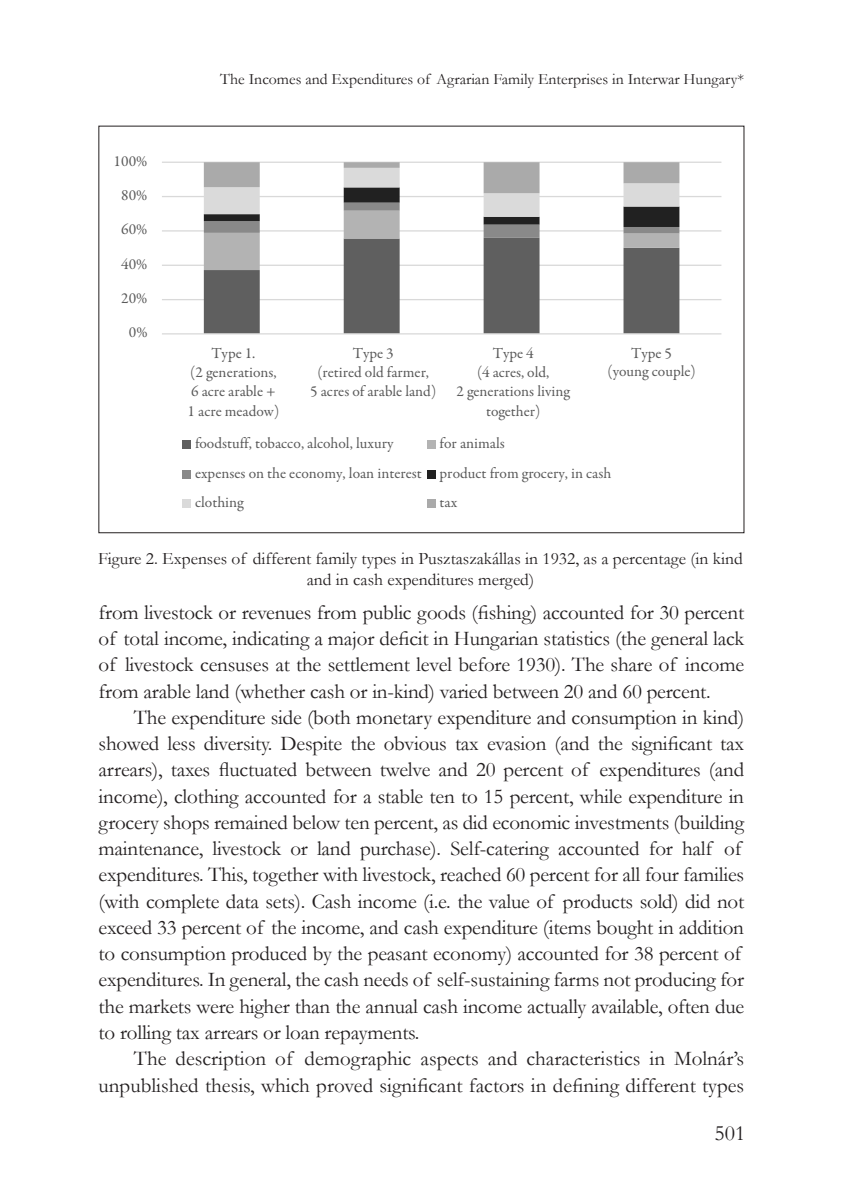
<style>
.page{position:relative;width:851px;height:1200px;background:#fff}
.page>*{position:absolute;margin:0;border:0;box-sizing:border-box;transform-origin:0 0}
.t1{font:21.88px "Garamond";color:#231f20}
.t2{font:21px/26.2px "Garamond";letter-spacing:-.01em;color:#231f20;text-align:justify}
.Képaláírás{font:17.5px/21px "Garamond";color:#231f20;text-align:center}
.t3{font:15.75px "Garamond";color:#231f20}
.t4{font:15.4px/19.4px "Garamond Premr Pro";color:#595959;text-align:center}
</style>
<div class="page">
<hr style="left:162px;top:299px;width:559px;height:1px;background:#d9d9d9">
<hr style="left:162px;top:264px;width:559px;height:2px;background:#d9d9d9">
<hr style="left:162px;top:230px;width:559px;height:1px;background:#d9d9d9">
<hr style="left:162px;top:196px;width:559px;height:1px;background:#d9d9d9">
<hr style="left:162px;top:161px;width:559px;height:2px;background:#d9d9d9">
<svg style="left:204px;top:270px;width:475px;height:63px"></svg>
<svg style="left:204px;top:162px;width:475px;height:108px"></svg>
<hr style="left:162px;top:333px;width:559px;height:1px;background:#d9d9d9">
<div style="left:182px;top:440px;width:9px;height:9px;background:#5f5f5f"></div>
<div style="left:427px;top:440px;width:8px;height:9px;background:#b3b3b3"></div>
<div style="left:182px;top:470px;width:9px;height:8px;background:#898989"></div>
<div style="left:427px;top:470px;width:8px;height:8px;background:#212121"></div>
<div style="left:182px;top:499px;width:9px;height:9px;background:#dadada"></div>
<div style="left:427px;top:499px;width:8px;height:9px;background:#aaa"></div>
<p class="t4" style="left:114px;top:151px;width:35px">100%</p>
<p class="t4" style="left:121px;top:186px;width:28px">80%</p>
<p class="t4" style="left:121px;top:220px;width:28px">60%</p>
<p class="t4" style="left:121px;top:254px;width:28px">40%</p>
<p class="t4" style="left:121px;top:289px;width:28px">20%</p>
<p class="t4" style="left:129px;top:323px;width:20px">0%</p>
<p class="t3" style="left:220px;top:69px;width:525px">The Incomes and Expenditures of Agrarian Family Enterprises in Interwar Hungary*</p>
<p class="t4" style="left:187px;top:343px;width:93px">Type 1.<br>(2 generations,<br>6 acre arable +<br>1 acre meadow)</p>
<p class="t4" style="left:310px;top:343px;width:127px">Type 3<br>(retired old farmer,<br>5 acres of arable land)</p>
<p class="t4" style="left:456px;top:343px;width:115px">Type 4<br>(4 acres, old,<br>2 generations living together)</p>
<p class="t4" style="left:607px;top:344px;width:90px;line-height:18.6px">Type 5<br>(young couple)</p>
<p class="t4" style="left:195px;top:434px;width:200px">foodstuff, tobacco, alcohol, luxury</p>
<p class="t4" style="left:195px;top:429px;width:417px;line-height:29.6px;text-align:left;text-indent:244px">for animals<br>expenses on the economy, loan interest product from grocery, in cash clothing</p>
<p class="t4" style="left:439px;top:493px;width:19px">tax</p>
<p class="Képaláírás" style="left:98px;top:547px;width:646px">Figure 2. Expenses of different family types in Pusztaszakállas in 1932, as a percentage (in kind and in cash expenditures merged)</p>
<p class="t2" style="left:99px;top:598px;width:646px">from livestock or revenues from public goods (fishing) accounted for 30 percent of total income, indicating a major deficit in Hungarian statistics (the general lack of livestock censuses at the settlement level before 1930). The share of income from arable land (whether cash or in-kind) varied between 20 and 60 percent.</p>
<p class="t2" style="left:99px;top:703px;width:646px;text-align:left;text-indent:35px">The expenditure side (both monetary expenditure and consumption in kind) showed less diversity. Despite the obvious tax evasion (and the significant tax arrears), taxes fluctuated between twelve and 20 percent of expenditures (and income), clothing accounted for a stable ten to 15 percent, while expenditure in grocery shops remained below ten percent, as did economic investments (building maintenance, livestock or land purchase). Self-catering accounted for half of expenditures. This, together with livestock, reached 60 percent for all four families (with complete data sets). Cash income (i.e. the value of products sold) did not exceed 33 percent of the income, and cash expenditure (items bought in addition to consumption produced by the peasant economy) accounted for 38 percent of expenditures. In general, the cash needs of self-sustaining farms not producing for the markets were higher than the annual cash income actually available, often due to rolling tax arrears or loan repayments.</p>
<p class="t2" style="left:99px;top:1044px;width:646px;text-align:right">The description of demographic aspects and characteristics in Molnár’s unpublished thesis, which proved significant factors in defining different types</p>
<p class="t1" style="left:714px;top:1117px;width:32px">501</p>
</div>
